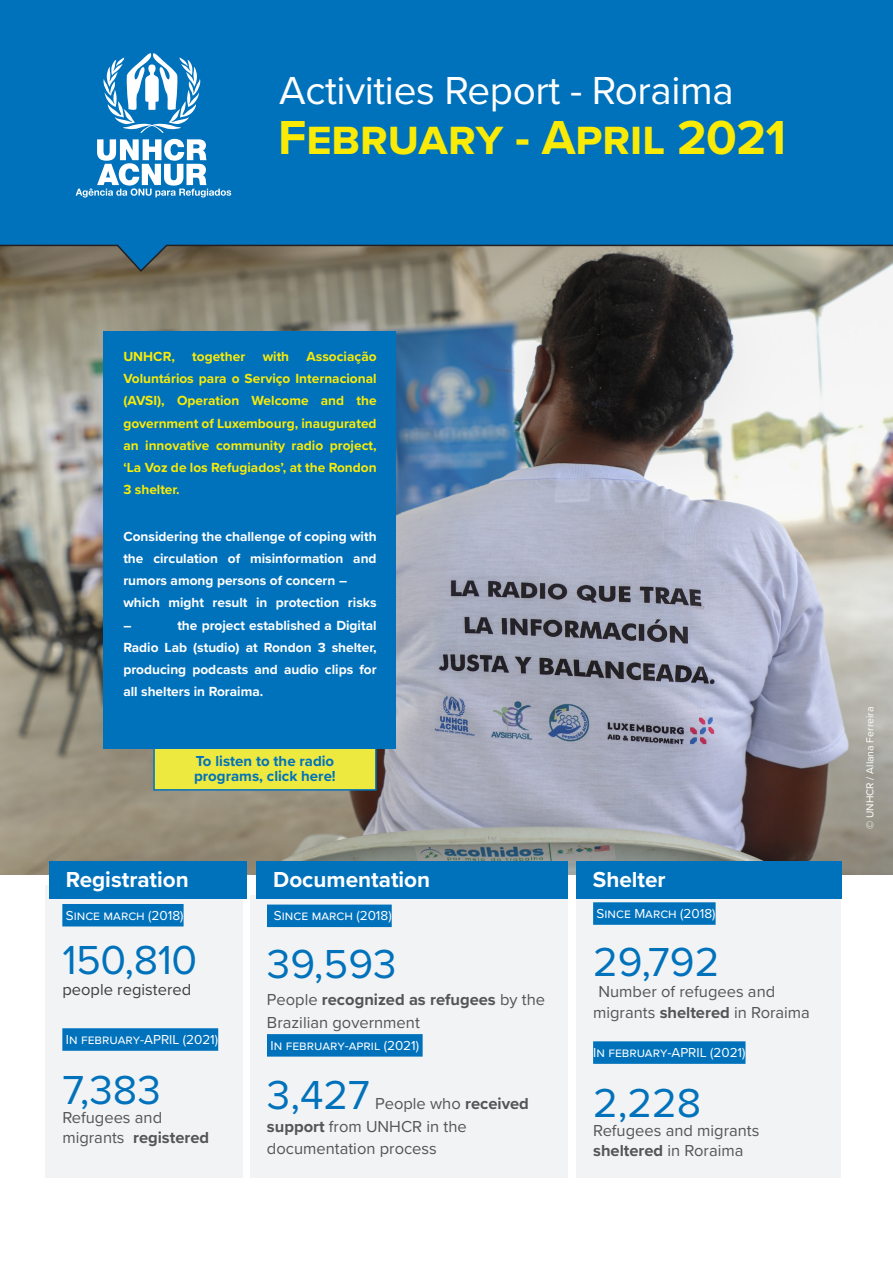
<style>
.page{position:relative;width:893px;height:1263px;background:#fff}
.page>*{position:absolute;margin:0;border:0;box-sizing:border-box;transform-origin:0 0}
.Mês_Ano{font:700 49.5px "Proxima Nova";letter-spacing:-.01em;color:#f9eb06}
.Informação_destaque{font:42px "Proxima Nova";color:#0072bc}
.Título_Documento{font:40.5px "Proxima Nova";letter-spacing:-.01em;color:#fff}
.Subtítulo_H2{font:700 22.5px "Proxima Nova";color:#fff}
.Informação_destaque-2{font:16.5px/22.5px "Proxima Nova";color:#545557}
.Informação_destaque-3{font:16.5px "Proxima Nova";color:#3e3e3f}
.Texto_Notas{font:700 15px/15px "Proxima Nova";color:#0072bc}
.Texto{font:700 13.65px/22.2px "Proxima Nova";color:#fff}
.Texto-2{font:700 13.65px/22.2px "Proxima Nova";color:#f9eb06;text-align:justify}
.t1{font:13.5px "Proxima Nova";color:#fff}
.Legenda{font:10.5px "Proxima Nova";color:#fff}
.s1{font-weight:700}
</style>
<div class="page">
<img style="left:0;top:273px;width:893px;height:602px">
<div style="left:154px;top:748px;width:222px;height:42px;background:#ede93f"></div>
<div style="left:153px;top:747px;width:224px;height:44px;border:2px solid #0072bc"></div>
<div style="left:45px;top:885px;width:197px;height:293px;background:#f2f3f4"></div>
<div style="left:62px;top:904px;width:122px;height:22px;background:#0072bc"></div>
<div style="left:62px;top:1028px;width:156px;height:23px;background:#0072bc"></div>
<div style="left:576px;top:884px;width:265px;height:294px;background:#f2f3f4"></div>
<div style="left:593px;top:902px;width:123px;height:23px;background:#0072bc"></div>
<div style="left:593px;top:1041px;width:152px;height:23px;background:#0072bc"></div>
<div style="left:250px;top:896px;width:318px;height:282px;background:#f2f3f4"></div>
<div style="left:267px;top:904px;width:125px;height:23px;background:#0072bc"></div>
<div style="left:267px;top:1034px;width:156px;height:22px;background:#0072bc"></div>
<div style="left:49px;top:861px;width:198px;height:37px;background:#0072bc"></div>
<div style="left:576px;top:861px;width:265px;height:37px;background:#0072bc"></div>
<div style="left:256px;top:861px;width:312px;height:37px;background:#0072bc"></div>
<div style="left:104px;top:331px;width:292px;height:418px;background:#0072bc"></div>
<svg style="left:0;top:0;width:893px;height:273px;background:#0e72b3"></svg>
<svg style="left:102px;top:53px;width:100px;height:80px"></svg>
<svg style="left:76px;top:139px;width:155px;height:58px"></svg>
<p class="Título_Documento" style="left:279px;top:61px;width:456px">Activities Report - Roraima</p>
<p class="Mês_Ano" style="left:278px;top:100px;width:509px">February - April 2021</p>
<p class="Texto-2" style="left:123px;top:345px;width:255px;text-indent:183px">Associação Voluntários para o Serviço Internacional (AVSI), Operation Welcome and the government of Luxembourg, inaugurated an innovative community radio project, ‘La Voz de los Refugiados’, at the Rondon 3 shelter.</p>
<p class="Texto" style="left:123px;top:525px;width:255px">Considering the challenge of coping with the circulation of misinformation and rumors among persons of concern – which might result in protection risks –</p>
<p class="Texto-2" style="left:123px;top:345px;width:53px">UNHCR,</p>
<p class="Texto-2" style="left:192px;top:345px;width:55px">together</p>
<p class="Texto-2" style="left:263px;top:345px;width:28px">with</p>
<p class="Texto" style="left:123px;top:614px;width:255px;text-align:justify;text-indent:54px">the project established a Digital Radio Lab (studio) at Rondon 3 shelter, producing podcasts and audio clips for all shelters in Roraima.</p>
<p class="Texto_Notas" style="left:194px;top:753px;width:143px">To listen to the radio programs, click here!</p>
<p class="Subtítulo_H2" style="left:66px;top:863px;width:124px">Registration</p>
<p class="Subtítulo_H2" style="left:273px;top:863px;width:159px">Documentation</p>
<p class="Subtítulo_H2" style="left:593px;top:863px;width:74px">Shelter</p>
<p class="t1" style="left:66px;top:905px;width:119px">Since march (2018)</p>
<p class="Informação_destaque" style="left:62px;top:928px;width:136px">150,810</p>
<p class="Informação_destaque-3" style="left:62px;top:977px;width:130px">people registered</p>
<p class="t1" style="left:66px;top:1029px;width:154px">In february-APRIL (2021)</p>
<p class="Informação_destaque" style="left:62px;top:1058px;width:100px">7,383</p>
<p class="Informação_destaque-2" style="left:62px;top:1107px;width:148px;line-height:19.5px">Refugees and migrants <span class="s1">registered</span></p>
<p class="t1" style="left:274px;top:906px;width:119px">Since march (2018)</p>
<p class="Informação_destaque" style="left:267px;top:933px;width:131px">39,593</p>
<p class="Informação_destaque-2" style="left:267px;top:988px;width:280px">People <span class="s1">recognized as refugees</span> by the<br>Brazilian government</p>
<p class="t1" style="left:270px;top:1035px;width:150px">In february-april (2021)</p>
<p class="Informação_destaque" style="left:267px;top:1064px;width:104px">3,427</p>
<p class="Informação_destaque-2" style="left:267px;top:1092px;width:263px;text-indent:108px">People who <span class="s1">received support</span> from UNHCR in the documentation process</p>
<p class="t1" style="left:597px;top:903px;width:120px">Since March (2018)</p>
<p class="Informação_destaque" style="left:593px;top:931px;width:128px">29,792</p>
<p class="Informação_destaque-2" style="left:593px;top:980px;width:218px;line-height:21px;text-indent:5px">Number of refugees and migrants <span class="s1">sheltered</span> in Roraima</p>
<p class="t1" style="left:593px;top:1042px;width:154px">In february-APRIL (2021)</p>
<p class="Informação_destaque" style="left:593px;top:1071px;width:110px">2,228</p>
<p class="Informação_destaque-2" style="left:593px;top:1120px;width:168px;line-height:19.5px">Refugees and migrants <span class="s1">sheltered</span> in Roraima</p>
<p class="Legenda" style="left:862px;top:829px;width:124px;rotate:-90deg">© UNHCR / Allana Ferreira</p>
</div>
